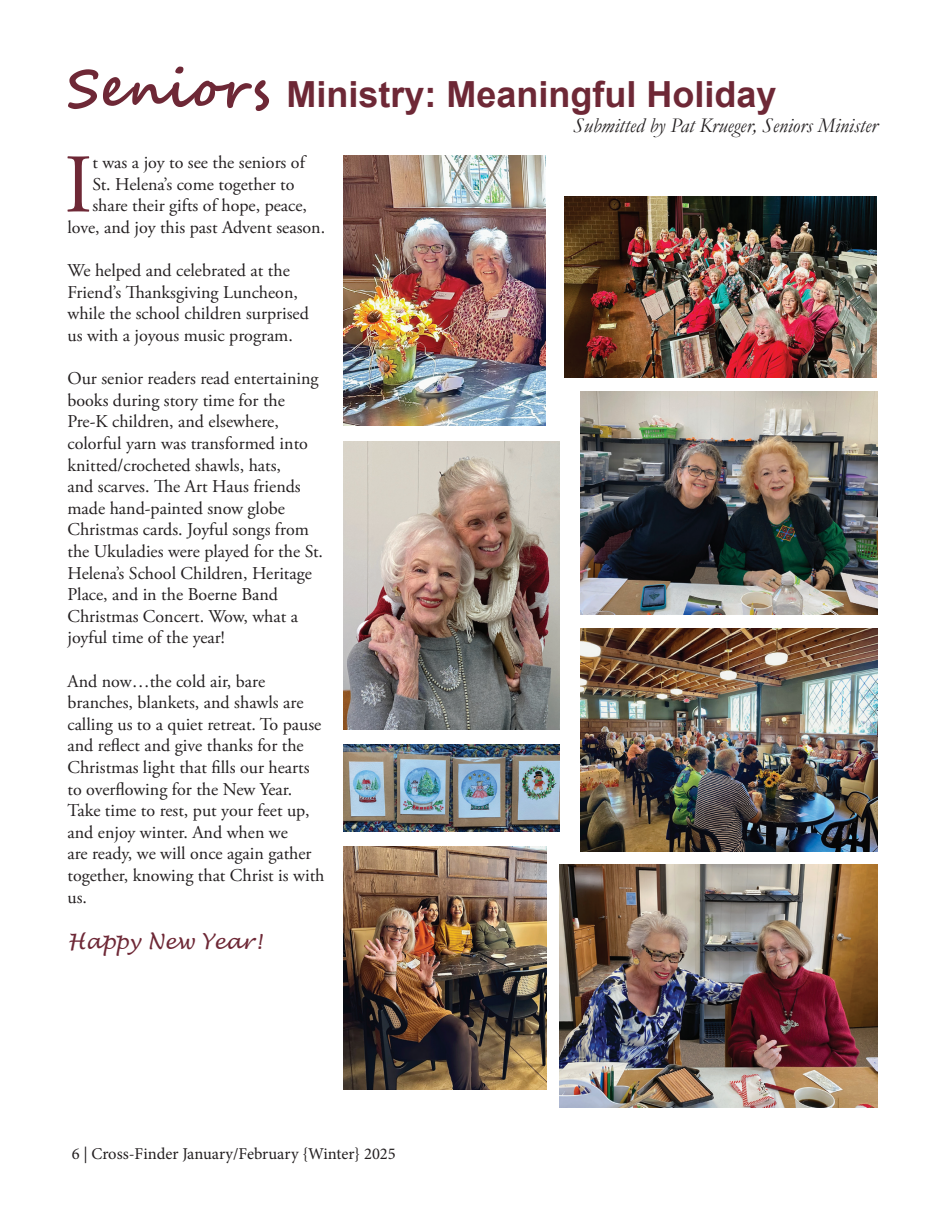
<style>
.page{position:relative;width:945px;height:1215px;background:#fff}
.page>*{position:absolute;margin:0;border:0;box-sizing:border-box;transform-origin:0 0}
.t1{font:83.1px "Adobe Garamond Pro";color:#6e2836}
.t2{font:700 36px "Arial";color:#6e2836}
.t3{font:italic 21px "Garamond";color:#231f20}
.t4{font:italic 21px "Lucida Handwriting";color:#6e2836}
.t5{font:18px/21.6px "Adobe Garamond Pro";color:#231f20}
.t6{font:16.5px "Minion Pro";color:#231f20}
.s1{font-family:"Segoe Script";font-size:52.5px}
</style>
<div class="page">
<img style="left:344px;top:155px;width:202px;height:270px">
<img style="left:344px;top:744px;width:216px;height:88px">
<img style="left:564px;top:197px;width:312px;height:181px">
<img style="left:580px;top:392px;width:298px;height:223px">
<img style="left:344px;top:441px;width:216px;height:288px">
<img style="left:580px;top:628px;width:298px;height:223px">
<img style="left:560px;top:865px;width:318px;height:243px">
<img style="left:344px;top:847px;width:202px;height:243px">
<h2 class="t2" style="left:68px;top:69px;width:711px"><span class="s1">Seniors</span> Ministry: Meaningful Holiday</h2>
<p class="t5" style="left:67px;top:152px;width:259px;text-align:center">t was a joy to see the seniors of<br>St. Helena’s come together to<br>share their gifts of hope, peace,<br>love, and joy this past Advent season.</p>
<p class="t5" style="left:67px;top:260px;width:243px">We helped and celebrated at the Friend’s Thanksgiving Luncheon, while the school children surprised us with a joyous music program.</p>
<p class="t5" style="left:67px;top:368px;width:257px">Our senior readers read entertaining books during story time for the<br>Pre-K children, and elsewhere, colorful yarn was transformed into knitted/crocheted shawls, hats,<br>and scarves. The Art Haus friends made hand-painted snow globe<br>Christmas cards. Joyful songs from the Ukuladies were played for the St.<br>Helena’s School Children, Heritage<br>Place, and in the Boerne Band<br>Christmas Concert. Wow, what a joyful time of the year!</p>
<p class="t5" style="left:67px;top:671px;width:258px">And now…the cold air, bare branches, blankets, and shawls are calling us to a quiet retreat. To pause and reflect and give thanks for the<br>Christmas light that fills our hearts to overflowing for the New Year.<br>Take time to rest, put your feet up, and enjoy winter. And when we<br>are ready, we will once again gather together, knowing that Christ is with us.</p>
<p class="t4" style="left:68px;top:929px;width:196px">Happy New Year!</p>
<h1 class="t1" style="left:64px;top:135px;width:30px">I</h1>
<p class="t6" style="left:72px;top:1143px;width:326px">6 | Cross-Finder January/February {Winter} 2025</p>
<p class="t3" style="left:573px;top:111px;width:306px">Submitted by Pat Krueger, Seniors Minister</p>
</div>
